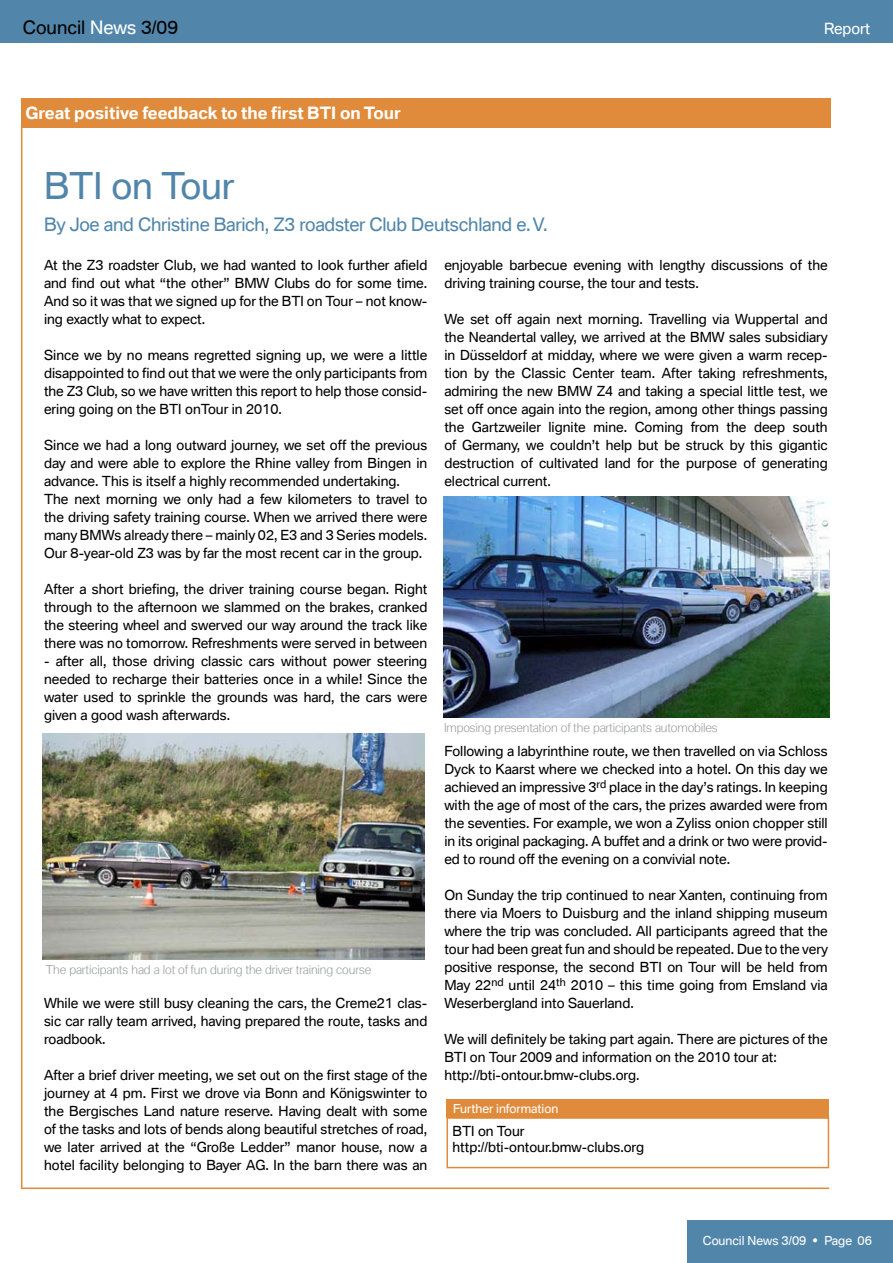
<style>
.page{position:relative;width:893px;height:1263px;background:#fff}
.page>*{position:absolute;margin:0;border:0;box-sizing:border-box;transform-origin:0 0}
.t1{font:36px "BMW Type";letter-spacing:-.005em;color:#5186aa}
.t2{font:18px "BMW Type";letter-spacing:-.015em;color:#5186aa}
.t3{font:18px "BMW Type";color:#000}
.t4{font:700 16.5px "BMW Type";color:#fff}
.t5{font:15px "BMW Type";color:#fff}
.t6{font:13.5px/18px "BMW Type";color:#000;text-align:justify}
.t7{font:300 12px "BMW Type";letter-spacing:-.01em;color:#9c9e9f}
.t8{font:12px "BMW Type";color:#fff}
.s1{color:#fff}
</style>
<div class="page">
<div style="left:0;top:0;width:893px;height:43px;background:#5186aa"></div>
<div style="left:688px;top:1220px;width:205px;height:43px;background:#5186aa"></div>
<div style="left:21px;top:98px;width:809px;height:30px;background:#e08b3b"></div>
<hr style="left:21px;top:126px;width:1px;height:1063px;background:#e08b3b">
<hr style="left:21px;top:1187px;width:808px;height:2px;background:#e08b3b">
<img style="left:43px;top:734px;width:381px;height:225px">
<div style="left:446px;top:1117px;width:383px;height:51px;border:2px solid #e08b3b"></div>
<div style="left:446px;top:1099px;width:383px;height:18px;background:#e08b3b"></div>
<img style="left:443px;top:496px;width:386px;height:221px">
<h2 class="t3" style="left:23px;top:16px;width:157px">Council <span class="s1">News</span> 3/09</h2>
<p class="t5" style="left:824px;top:19px;width:48px">Report</p>
<p class="t4" style="left:25px;top:102px;width:377px">Great positive feedback to the first BTI on Tour</p>
<h1 class="t1" style="left:44px;top:162px;width:192px">BTI on Tour</h1>
<h2 class="t2" style="left:44px;top:213px;width:505px">By Joe and Christine Barich, Z3 roadster Club Deutschland e.V.</h2>
<p class="t6" style="left:44px;top:256px;width:385px">At the Z3 roadster Club, we had wanted to look further afield and find out what “the other” BMW Clubs do for some time.<br>And so it was that we signed up for the BTI on Tour – not know&shy;ing exactly what to expect.</p>
<p class="t6" style="left:44px;top:346px;width:385px">Since we by no means regretted signing up, we were a little disappointed to find out that we were the only participants from the Z3 Club, so we have written this report to help those consid&shy;ering going on the BTI onTour in 2010.</p>
<p class="t6" style="left:44px;top:436px;width:385px;text-align:left">Since we had a long outward journey, we set off the previous day and were able to explore the Rhine valley from Bingen in advance. This is itself a highly recommended undertaking.<br>The next morning we only had a few kilometers to travel to the driving safety training course. When we arrived there were many BMWs already there – mainly 02, E3 and 3 Series models.<br>Our 8-year-old Z3 was by far the most recent car in the group.</p>
<p class="t6" style="left:44px;top:579px;width:385px">After a short briefing, the driver training course began. Right through to the afternoon we slammed on the brakes, cranked the steering wheel and swerved our way around the track like there was no tomorrow. Refreshments were served in between</p>
<p class="t6" style="left:44px;top:651px;width:385px">- after all, those driving classic cars without power steering needed to recharge their batteries once in a while! Since the water used to sprinkle the grounds was hard, the cars were given a good wash afterwards.</p>
<p class="t7" style="left:45px;top:962px;width:327px">The participants had a lot of fun during the driver training course</p>
<p class="t6" style="left:44px;top:993px;width:385px">While we were still busy cleaning the cars, the Creme21 clas&shy;sic car rally team arrived, having prepared the route, tasks and roadbook.</p>
<p class="t6" style="left:44px;top:1065px;width:385px">After a brief driver meeting, we set out on the first stage of the journey at 4 pm. First we drove via Bonn and Königswinter to the Bergisches Land nature reserve. Having dealt with some of the tasks and lots of bends along beautiful stretches of road, we later arrived at the “Große Ledder” manor house, now a hotel facility belonging to Bayer AG. In the barn there was an</p>
<p class="t6" style="left:444px;top:255px;width:385px">enjoyable barbecue evening with lengthy discussions of the driving training course, the tour and tests.</p>
<p class="t6" style="left:444px;top:309px;width:385px">We set off again next morning. Travelling via Wuppertal and the Neandertal valley, we arrived at the BMW sales subsidiary in Düsseldorf at midday, where we were given a warm recep&shy;tion by the Classic Center team. After taking refreshments, admiring the new BMW Z4 and taking a special little test, we set off once again into the region, among other things passing the Gartzweiler lignite mine. Coming from the deep south of Germany, we couldn’t help but be struck by this gigantic destruction of cultivated land for the purpose of generating electrical current.</p>
<p class="t7" style="left:444px;top:719px;width:275px">Imposing presentation of the participants automobiles</p>
<p class="t6" style="left:444px;top:741px;width:385px">Following a labyrinthine route, we then travelled on via Schloss Dyck to Kaarst where we checked into a hotel. On this day we achieved an impressive 3<sup>rd</sup> place in the day’s ratings. In keeping with the age of most of the cars, the prizes awarded were from the seventies. For example, we won a Zyliss onion chopper still in its original packaging. A buffet and a drink or two were provid&shy;ed to round off the evening on a convivial note.</p>
<p class="t6" style="left:444px;top:886px;width:385px">On Sunday the trip continued to near Xanten, continuing from there via Moers to Duisburg and the inland shipping museum where the trip was concluded. All participants agreed that the tour had been great fun and should be repeated. Due to the very positive response, the second BTI on Tour will be held from May 22<sup>nd</sup> until 24<sup>th</sup> 2010 – this time going from Emsland via Weserbergland into Sauerland.</p>
<p class="t6" style="left:444px;top:1030px;width:385px;text-align:left">We will definitely be taking part again. There are pictures of the<br>BTI on Tour 2009 and information on the 2010 tour at: http://bti-ontour.bmw-clubs.org.</p>
<p class="t8" style="left:453px;top:1100px;width:107px">Further information</p>
<p class="t6" style="left:452px;top:1123px;width:193px;line-height:15.6px">BTI on Tour http://bti-ontour.bmw-clubs.org</p>
<p class="t8" style="left:703px;top:1232px;width:171px">Council News 3/09 • Page 06</p>
</div>
